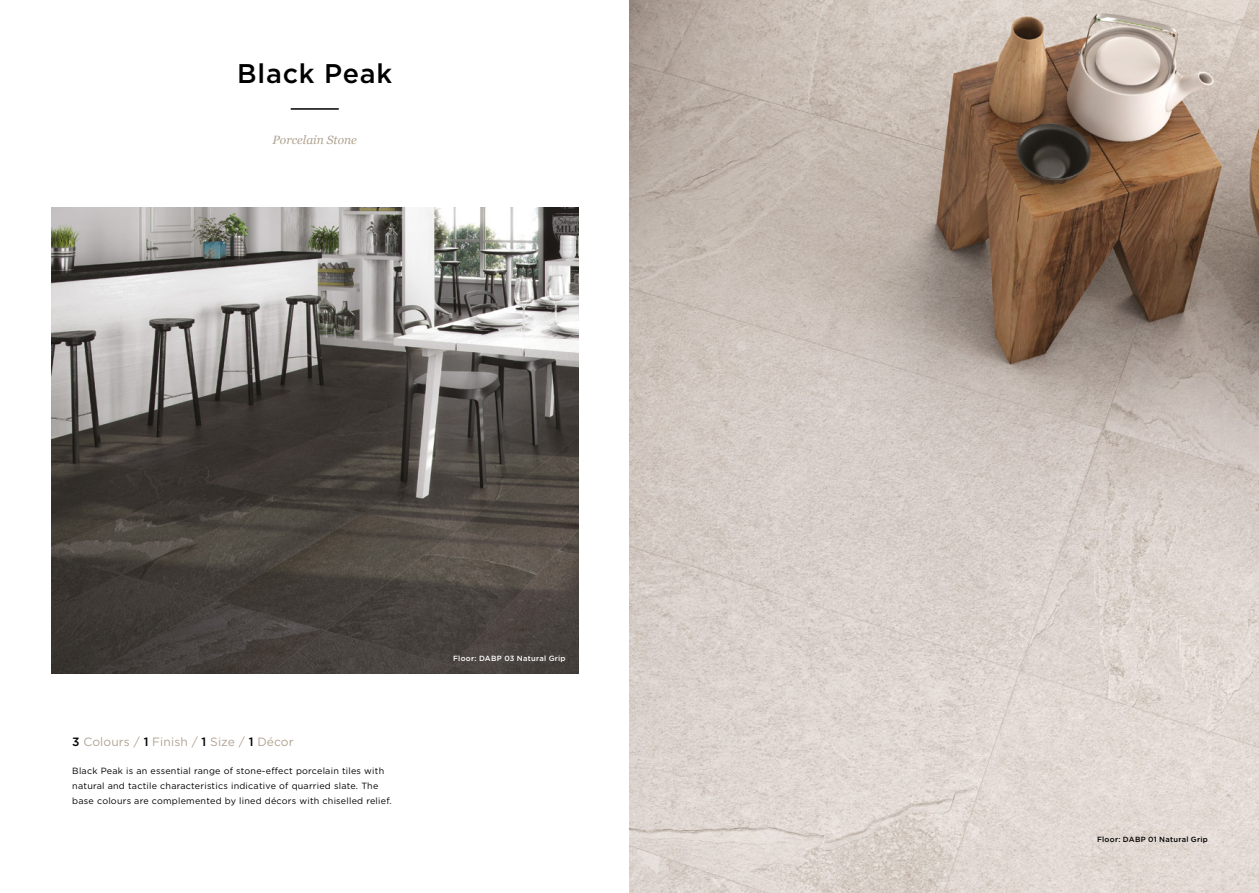
<style>
.page{position:relative;width:1259px;height:893px;background:#fff}
.page>*{position:absolute;margin:0;border:0;box-sizing:border-box;transform-origin:0 0}
.t1{font:500 27px "Gotham";letter-spacing:.025em;color:#000}
.t2{font:12px "Gotham";letter-spacing:.01em;color:#b2a391}
.hero_PF_serif_title{font:italic 12px "Georgia";color:#b2a391}
.hero_PF_serif_title-2{font:9px/15px "Gotham";letter-spacing:.025em;color:#000}
.t3{font:500 7.5px "Gotham";letter-spacing:.035em;color:#fff}
.t4{font:500 7.5px "Gotham";letter-spacing:.035em;color:#000}
.s1{font-weight:500;color:#000}
</style>
<div class="page">
<hr style="left:291px;top:108px;width:48px;height:2px;background:#000">
<img style="left:629px;top:0;width:630px;height:893px">
<img style="left:51px;top:207px;width:527px;height:467px">
<p class="t1" style="left:237px;top:55px;width:157px">Black Peak</p>
<p class="hero_PF_serif_title" style="left:272px;top:132px;width:86px">Porcelain Stone</p>
<p class="t2" style="left:72px;top:734px;width:223px"><span class="s1">3</span> Colours / <span class="s1">1</span> Finish / <span class="s1">1</span> Size / <span class="s1">1</span> Décor</p>
<p class="hero_PF_serif_title-2" style="left:72px;top:763px;width:321px">Black Peak is an essential range of stone-effect porcelain tiles with natural and tactile characteristics indicative of quarried slate. The base colours are complemented by lined décors with chiselled relief.</p>
<p class="t3" style="left:453px;top:654px;width:114px">Floor: DABP 03 Natural Grip</p>
<p class="t4" style="left:1097px;top:834px;width:112px">Floor: DABP 01 Natural Grip</p>
</div>
